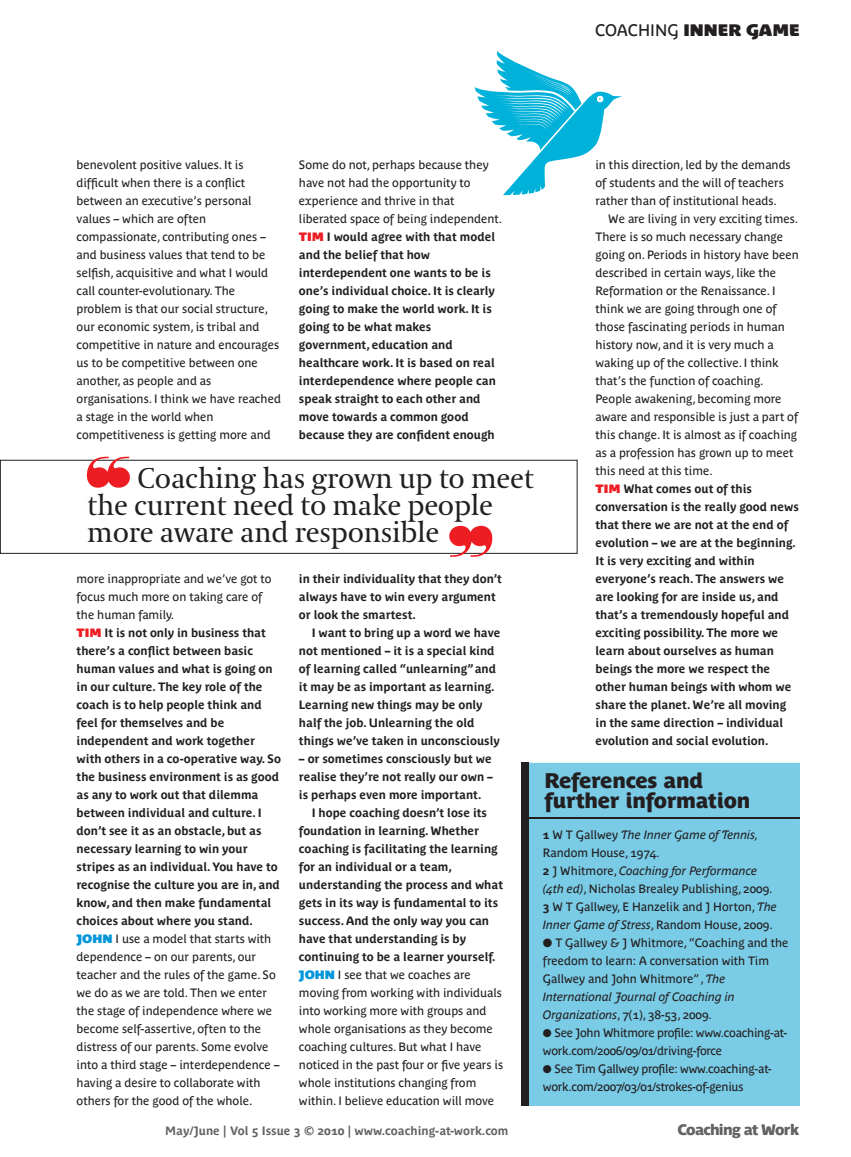
<style>
.page{position:relative;width:851px;height:1157px;background:#fff}
.page>*{position:absolute;margin:0;border:0;box-sizing:border-box;transform-origin:0 0}
.t1{font:28.5px/27px "Coranto";letter-spacing:-.01em;color:#231f20}
.t2{font:21px/19.5px "Parisine Plus Sombre";letter-spacing:-.01em;color:#231f20}
.t3{font:700 16.5px "Parisine Plus Sombre";color:#231f20}
.t4{font:15px "Parisine Sombre";letter-spacing:-.04em;color:#636366}
.t5{font:12px/18px "Parisine Plus";color:#231f20}
.t6{font:700 12px/18px "Parisine Plus";color:#231f20}
.t7{font:12px/18px "Parisine Plus";letter-spacing:-.02em;color:#231f20}
.t8{font:700 12px "Parisine Plus";color:#636366}
.s1{font-family:"Parisine Plus";font-weight:400}
.s2{font-weight:400}
.s3{font-family:"Parisine Plus Sombre";color:#ee1d23}
.s4{font-family:"Parisine Plus Sombre";color:#0095d9}
.s5{font-family:"Parisine Plus Sombre";font-weight:700;color:#0095d9}
.s6{font-family:"Parisine Plus Sombre";font-weight:700;color:#ee1d23}
.s7{font-weight:700}
.s8{font-style:italic}
.s9{font-family:"Parisine Plus Sombre"}
</style>
<div class="page">
<svg style="left:474px;top:51px;width:148px;height:144px"></svg>
<div style="left:521px;top:763px;width:278px;height:343px;background:#79cbe6"></div>
<div style="left:521px;top:763px;width:7px;height:343px;background:#231f20"></div>
<hr style="left:523px;top:817px;width:276px;height:2px;background:#231f20">
<div style="left:0;top:460px;width:577px;height:94px;border:1px solid #231f20"></div>
<svg style="left:87px;top:457px;width:43px;height:31px"></svg>
<svg style="left:449px;top:526px;width:43px;height:31px"></svg>
<h3 class="t3" style="left:595px;top:21px;width:206px"><span class="s1">coaching</span> INNER GAME</h3>
<p class="t5" style="left:77px;top:155px;width:206px">benevolent positive values. It is difficult when there is a conflict between an executive’s personal values – which are often compassionate, contributing ones – and business values that tend to be selfish, acquisitive and what I would call counter-evolutionary. The problem is that our social structure, our economic system, is tribal and competitive in nature and encourages us to be competitive between one another, as people and as organisations. I think we have reached a stage in the world when competitiveness is getting more and</p>
<p class="t6" style="left:299px;top:155px;width:205px"><span class="s2">Some do not, perhaps because they have not had the opportunity to experience and thrive in that liberated space of being independent.<br></span><span class="s3">TIM</span> I would agree with that model and the belief that how interdependent one wants to be is one’s individual choice. It is clearly going to make the world work. It is going to be what makes government, education and healthcare work. It is based on real interdependence where people can speak straight to each other and move towards a common good because they are confident enough</p>
<h1 class="t1" style="left:87px;top:466px;width:448px;text-indent:50px">Coaching has grown up to meet the current need to make people more aware and responsible</h1>
<p class="t6" style="left:77px;top:569px;width:206px"><span class="s2">more inappropriate and we’ve got to focus much more on taking care of the human family.<br></span><span class="s3">TIM</span> It is not only in business that there’s a conflict between basic human values and what is going on in our culture. The key role of the coach is to help people think and feel for themselves and be independent and work together with others in a co-operative way. So the business environment is as good as any to work out that dilemma between individual and culture. I don’t see it as an obstacle, but as necessary learning to win your stripes as an individual. You have to recognise the culture you are in, and know, and then make fundamental choices about where you stand.<br><span class="s4">JOHN</span> <span class="s2">I use a model that starts with dependence – on our parents, our teacher and the rules of the game. So we do as we are told. Then we enter the stage of independence where we become self-assertive, often to the distress of our parents. Some evolve into a third stage – interdependence – having a desire to collaborate with others for the good of the whole.</span></p>
<p class="t6" style="left:299px;top:569px;width:204px">in their individuality that they don’t always have to win every argument or look the smartest.</p>
<p class="t6" style="left:299px;top:623px;width:203px;text-indent:13px">I want to bring up a word we have not mentioned – it is a special kind of learning called “unlearning” and it may be as important as learning.<br>Learning new things may be only half the job. Unlearning the old things we’ve taken in unconsciously</p>
<p class="t6" style="left:299px;top:749px;width:194px">– or sometimes consciously but we</p>
<p class="t6" style="left:299px;top:767px;width:195px">realise they’re not really our own –</p>
<p class="t6" style="left:299px;top:785px;width:184px">is perhaps even more important.</p>
<p class="t6" style="left:312px;top:803px;width:177px">I hope coaching doesn’t lose its</p>
<p class="t6" style="left:299px;top:821px;width:182px">foundation in learning. Whether</p>
<p class="t6" style="left:299px;top:839px;width:200px">coaching is facilitating the learning</p>
<p class="t6" style="left:299px;top:857px;width:154px">for an individual or a team,</p>
<p class="t6" style="left:299px;top:875px;width:205px">understanding the process and what</p>
<p class="t6" style="left:299px;top:893px;width:201px">gets in its way is fundamental to its</p>
<p class="t6" style="left:299px;top:911px;width:192px">success. And the only way you can</p>
<p class="t6" style="left:299px;top:929px;width:168px">have that understanding is by</p>
<p class="t6" style="left:299px;top:947px;width:198px">continuing to be a learner yourself.</p>
<p class="t5" style="left:299px;top:965px;width:173px"><span class="s5">JOHN</span> I see that we coaches are</p>
<p class="t5" style="left:299px;top:983px;width:204px">moving from working with individuals</p>
<p class="t5" style="left:299px;top:1001px;width:189px">into working more with groups and</p>
<p class="t5" style="left:299px;top:1019px;width:195px">whole organisations as they become</p>
<p class="t5" style="left:299px;top:1037px;width:184px">coaching cultures. But what I have</p>
<p class="t5" style="left:299px;top:1055px;width:206px">noticed in the past four or five years is</p>
<p class="t5" style="left:299px;top:1073px;width:179px">whole institutions changing from</p>
<p class="t5" style="left:299px;top:1091px;width:197px">within. I believe education will move</p>
<p class="t5" style="left:595px;top:155px;width:197px">in this direction, led by the demands of students and the will of teachers rather than of institutional heads.</p>
<p class="t5" style="left:595px;top:209px;width:205px;text-indent:13px">We are living in very exciting times.<br>There is so much necessary change going on. Periods in history have been described in certain ways, like the Reformation or the Renaissance. I think we are going through one of those fascinating periods in human history now, and it is very much a waking up of the collective. I think that’s the function of coaching.<br>People awakening, becoming more aware and responsible is just a part of this change. It is almost as if coaching as a profession has grown up to meet this need at this time.<br><span class="s6">TIM</span> <span class="s7">What comes out of this conversation is the really good news that there we are not at the end of evolution – we are at the beginning.<br>It is very exciting and within everyone’s reach. The answers we are looking for are inside us, and that’s a tremendously hopeful and exciting possibility. The more we learn about ourselves as human beings the more we respect the other human beings with whom we share the planet. We’re all moving in the same direction – individual evolution and social evolution.</span></p>
<h2 class="t2" style="left:544px;top:770px;width:207px">References and further information</h2>
<p class="t5" style="left:543px;top:825px;width:235px"><span class="s7">1</span> W T Gallwey <span class="s8">The Inner Game of Tennis, </span>Random H ouse, 1974.<br><span class="s7">2</span> J Whitmore, <span class="s8">Coaching for Performance (4th ed)</span>, Nicholas Brealey Publishing, 2009.<br><span class="s7">3</span> W T Gallwey, E Hanzelik and J Horton, <span class="s8">The Inner Game of Stress</span>, Random H ouse, 2009.</p>
<p class="t5" style="left:543px;top:933px;width:247px">● T Gallwey &amp; J Whitmore, “Coaching and the freedom to learn: A conversation with Tim Gallwey and John Whitmore” , <span class="s8">The International Journal of Coaching in Organizations</span>, 7(1), 38-53, 2009.</p>
<p class="t7" style="left:543px;top:1023px;width:245px">● See John Whitmore profile: www.coaching-at&shy;work.com/2006/09/01/driving-force</p>
<p class="t7" style="left:543px;top:1059px;width:230px">● See Tim Gallwey profile: www.coaching-at&shy;work.com/2007/03/01/strokes-of-genius</p>
<p class="t8" style="left:165px;top:1123px;width:344px">May/June | Vol 5 Issue 3 © 2010 | www.coaching-at-work.com</p>
<p class="t4" style="left:677px;top:1120px;width:123px">Coaching at <span class="s9">W</span>ork</p>
</div>
